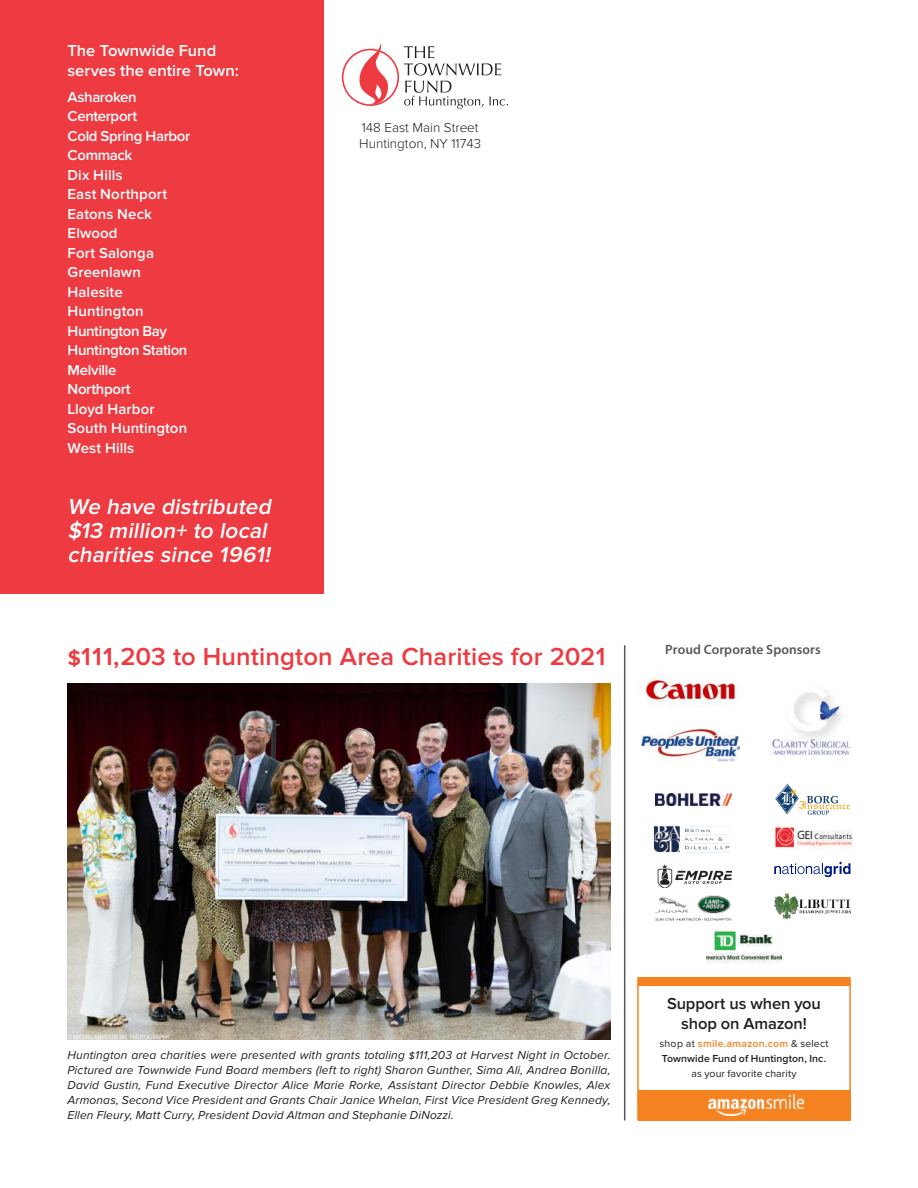
<style>
.page{position:relative;width:918px;height:1188px;background:#fff}
.page>*{position:absolute;margin:0;border:0;box-sizing:border-box;transform-origin:0 0}
.t1{font:600 25.65px "Proxima Nova";letter-spacing:.005em;color:#ee3a41}
.t2{font:italic 600 22.5px/24px "Proxima Nova";color:#fff}
.t3{font:600 16.5px/19.5px "Proxima Nova";color:#fff}
.t4{font:600 16.5px/19.5px "Proxima Nova";letter-spacing:-.005em;color:#231f20;text-align:center}
.t5{font:600 15px/19.5px "Proxima Nova";color:#fff}
.t6{font:300 13.5px/16.2px "Proxima Nova";color:#231f20}
.t7{font:600 13.5px "Myriad Pro";letter-spacing:.005em;color:#57585a}
.t8{font:italic 12px/15px "Proxima Nova";letter-spacing:.015em;color:#231f20;text-align:justify}
.t9{font:600 10.5px/15px "Proxima Nova";letter-spacing:.01em;color:#231f20}
.t10{font:10.5px "Proxima Nova";letter-spacing:.01em;color:#231f20}
.s1{font-weight:400}
.s2{color:#f58220}
</style>
<div class="page">
<div style="left:0;top:0;width:324px;height:594px;background:#ee3a41"></div>
<svg style="left:404px;top:46px;width:104px;height:63px"></svg>
<svg style="left:356px;top:44px;width:34px;height:61px"></svg>
<div style="left:342px;top:49px;width:57px;height:57px;border:2px solid #ee3a41;border-radius:50%"></div>
<img style="left:68px;top:684px;width:542px;height:356px">
<hr style="left:624px;top:645px;width:1px;height:475px;background:#57585a">
<img style="left:641px;top:729px;width:98px;height:33px">
<img style="left:638px;top:674px;width:102px;height:34px">
<img style="left:771px;top:690px;width:80px;height:66px">
<div style="left:637px;top:977px;width:214px;height:143px;border:2px solid #f58220"></div>
<div style="left:639px;top:1090px;width:212px;height:30px;background:#f58220"></div>
<img style="left:708px;top:1095px;width:95px;height:21px">
<div style="left:639px;top:977px;width:211px;height:9px;background:#f58220"></div>
<img style="left:655px;top:896px;width:76px;height:24px">
<img style="left:657px;top:864px;width:74px;height:24px">
<img style="left:655px;top:793px;width:76px;height:12px">
<img style="left:653px;top:825px;width:77px;height:28px">
<img style="left:775px;top:894px;width:76px;height:25px">
<svg style="left:775px;top:862px;width:75px;height:15px"></svg>
<img style="left:773px;top:825px;width:80px;height:24px">
<svg style="left:775px;top:783px;width:75px;height:32px"></svg>
<img style="left:706px;top:930px;width:76px;height:33px">
<h3 class="t3" style="left:68px;top:41px;width:173px">The Townwide Fund serves the entire Town:</h3>
<p class="t5" style="left:68px;top:88px;width:124px">Asharoken<br>Centerport<br>Cold Spring Harbor<br>Commack<br>Dix Hills<br>East Northport<br>Eatons Neck<br>Elwood<br>Fort Salonga<br>Greenlawn<br>Halesite<br>Huntington<br>Huntington Bay<br>Huntington Station<br>Melville<br>Northport<br>Lloyd Harbor<br>South Huntington<br>West Hills</p>
<h2 class="t2" style="left:67px;top:495px;width:209px">We have distributed $13 million+ to local charities since 1961!</h2>
<p class="t6" style="left:359px;top:119px;width:123px">148 East Main Street<br>Huntington, NY 11743</p>
<h1 class="t1" style="left:68px;top:642px;width:539px">$111,203 to Huntington Area Charities for 2021</h1>
<p class="t7" style="left:665px;top:641px;width:157px">Proud Corporate Sponsors</p>
<p class="t8" style="left:68px;top:1048px;width:544px">Huntington area charities were presented with grants totaling $111,203 at Harvest Night in October.<br>Pictured are Townwide Fund Board members (left to right) Sharon Gunther, Sima Ali, Andrea Bonilla, David Gustin, Fund Executive Director Alice Marie Rorke, Assistant Director Debbie Knowles, Alex Armonas, Second Vice President and Grants Chair Janice Whelan, First Vice President Greg Kennedy, Ellen Fleury, Matt Curry, President David Altman and Stephanie DiNozzi.</p>
<h3 class="t4" style="left:667px;top:994px;width:155px">Support us when you shop on Amazon!</h3>
<p class="t9" style="left:659px;top:1036px;width:171px"><span class="s1">shop at</span> <span class="s2">smile.amazon.com</span> <span class="s1">&amp; select<br></span>Townwide Fund of Huntington, Inc.</p>
<p class="t10" style="left:691px;top:1067px;width:107px">as your favorite charity</p>
</div>
